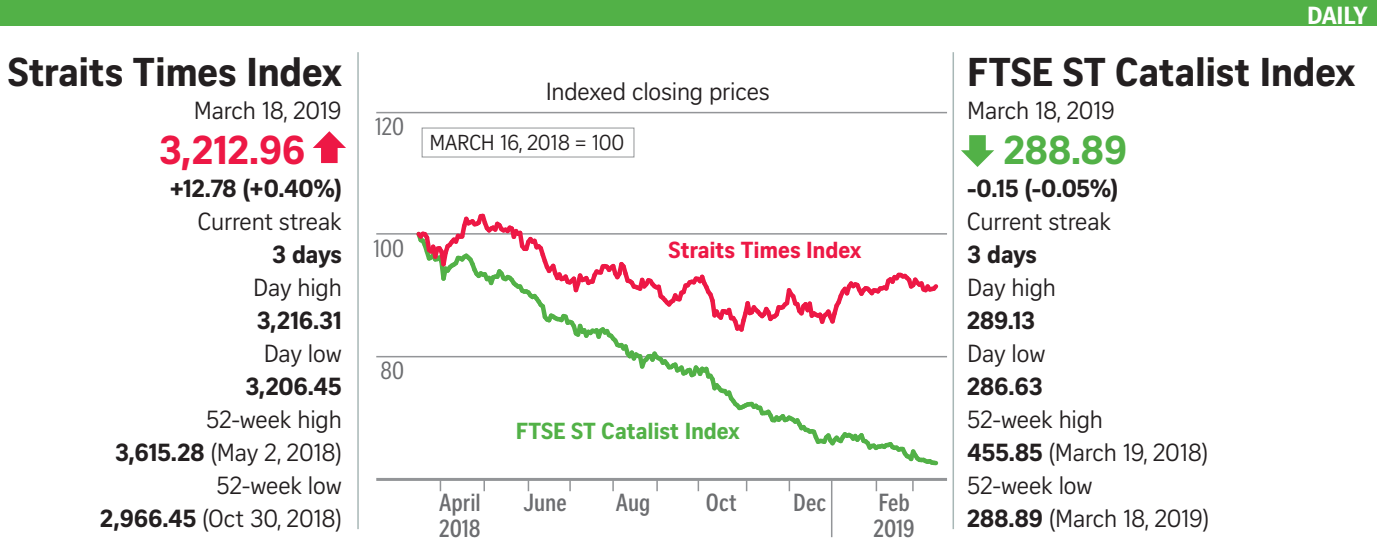
<style>
.page{position:relative;width:1378px;height:558px;background:#fff}
.page>*{position:absolute;margin:0;border:0;box-sizing:border-box;transform-origin:0 0}
.t1{font:700 39px "Curator Serp Text";letter-spacing:-.01em;color:#231f20}
.t2{font:700 39px "Curator Serp Text";color:#ed1845}
.t3{font:700 39px "Curator Serp Text";color:#52b147}
.t4{font:24px/33px "Curator Serp Text";letter-spacing:-.01em;color:#231f20;text-align:right}
.t5{font:700 24px "Curator Serp Text";letter-spacing:-.01em;color:#231f20}
.t6{font:700 24px/25.5px "Curator Head Cond ST Semi";color:#6c6d70}
.t7{font:24px "Curator Head Cond ST Regular";color:#6c6d70}
.t8{font:700 24px "Curator Serp Text";letter-spacing:-.02em;color:#fff}
.t9{font:22.5px "Curator Head ST Bold";letter-spacing:-.01em;color:#52b147}
.t10{font:22.5px "Curator Head ST Bold";letter-spacing:-.01em;color:#ed1845}
.t11{font:21px "Curator Serp Text";letter-spacing:-.01em;color:#231f20}
.s1{font-weight:700}
</style>
<div class="page">
<div style="left:0;top:0;width:1376px;height:26px;background:#52b147"></div>
<svg style="left:961px;top:135px;width:33px;height:32px"></svg>
<div style="left:422px;top:127px;width:212px;height:30px;background:#fff;border:1px solid #939598"></div>
<hr style="left:357px;top:52px;width:2px;height:476px;background:#a8b7b6">
<hr style="left:952px;top:52px;width:2px;height:476px;background:#a8b7b6">
<hr style="left:376px;top:477px;width:571px;height:3px;background:#939598">
<hr style="left:376px;top:355px;width:571px;height:2px;background:#939598">
<hr style="left:376px;top:233px;width:571px;height:1px;background:#939598">
<hr style="left:376px;top:112px;width:571px;height:1px;background:#939598">
<svg style="left:412px;top:213px;width:530px;height:253px"></svg>
<hr style="left:831px;top:478px;width:1px;height:58px;background:#939598">
<svg style="left:483px;top:480px;width:2px;height:10px"></svg>
<svg style="left:569px;top:480px;width:2px;height:10px"></svg>
<svg style="left:612px;top:480px;width:2px;height:10px"></svg>
<svg style="left:656px;top:480px;width:2px;height:10px"></svg>
<svg style="left:697px;top:480px;width:2px;height:10px"></svg>
<svg style="left:788px;top:480px;width:2px;height:10px"></svg>
<svg style="left:875px;top:480px;width:2px;height:10px"></svg>
<svg style="left:313px;top:131px;width:33px;height:32px"></svg>
<h1 class="t1" style="left:8px;top:48px;width:335px">Straits Times Index</h1>
<p class="t4" style="left:194px;top:93px;width:149px">March 18, 2019</p>
<h1 class="t2" style="left:159px;top:126px;width:148px">3,212.96</h1>
<p class="t5" style="left:170px;top:173px;width:173px">+12.78 (+0.40%)</p>
<p class="t4" style="left:198px;top:204px;width:145px">Current streak</p>
<p class="t5" style="left:272px;top:239px;width:71px">3 days</p>
<p class="t4" style="left:253px;top:270px;width:90px">Day high</p>
<p class="t5" style="left:257px;top:305px;width:87px">3,216.31</p>
<p class="t4" style="left:264px;top:336px;width:80px">Day low</p>
<p class="t5" style="left:245px;top:371px;width:98px">3,206.45</p>
<p class="t4" style="left:100px;top:402px;width:243px">52-week high<br><span class="s1">3,615.28</span> (May 2, 2018)<br>52-week low<br><span class="s1">2,966.45</span> (Oct 30, 2018)</p>
<p class="t7" style="left:375px;top:114px;width:30px">120</p>
<p class="t4" style="left:546px;top:75px;width:226px">Indexed closing prices</p>
<p class="t11" style="left:430px;top:130px;width:196px">MARCH 16, 2018 = 100</p>
<p class="t7" style="left:374px;top:235px;width:32px">100</p>
<p class="t10" style="left:668px;top:236px;width:194px">Straits Times Index</p>
<p class="t7" style="left:380px;top:357px;width:25px">80</p>
<p class="t9" style="left:516px;top:417px;width:226px">FTSE ST Catalist Index</p>
<p class="t6" style="left:439px;top:490px;width:43px">April<br>2018</p>
<p class="t6" style="left:524px;top:490px;width:45px">June</p>
<p class="t6" style="left:616px;top:490px;width:36px">Aug</p>
<p class="t6" style="left:706px;top:490px;width:32px">Oct</p>
<p class="t6" style="left:793px;top:490px;width:35px">Dec</p>
<p class="t6" style="left:873px;top:490px;width:43px">Feb<br>2019</p>
<p class="t8" style="left:1307px;top:1px;width:62px">DAILY</p>
<h1 class="t1" style="left:967px;top:48px;width:389px">FTSE ST Catalist Index</h1>
<p class="t4" style="left:967px;top:93px;width:149px">March 18, 2019</p>
<h1 class="t3" style="left:1004px;top:126px;width:125px">288.89</h1>
<p class="t5" style="left:967px;top:173px;width:152px">-0.15 (-0.05%)</p>
<p class="t4" style="left:967px;top:204px;width:145px">Current streak</p>
<p class="t5" style="left:967px;top:239px;width:71px">3 days</p>
<p class="t4" style="left:967px;top:270px;width:90px">Day high</p>
<p class="t5" style="left:967px;top:305px;width:69px">289.13</p>
<p class="t4" style="left:967px;top:336px;width:80px">Day low</p>
<p class="t5" style="left:967px;top:371px;width:77px">286.63</p>
<p class="t4" style="left:967px;top:402px;width:243px;text-align:left">52-week high<br><span class="s1">455.85</span> (March 19, 2018)<br>52-week low<br><span class="s1">288.89</span> (March 18, 2019)</p>
</div>
